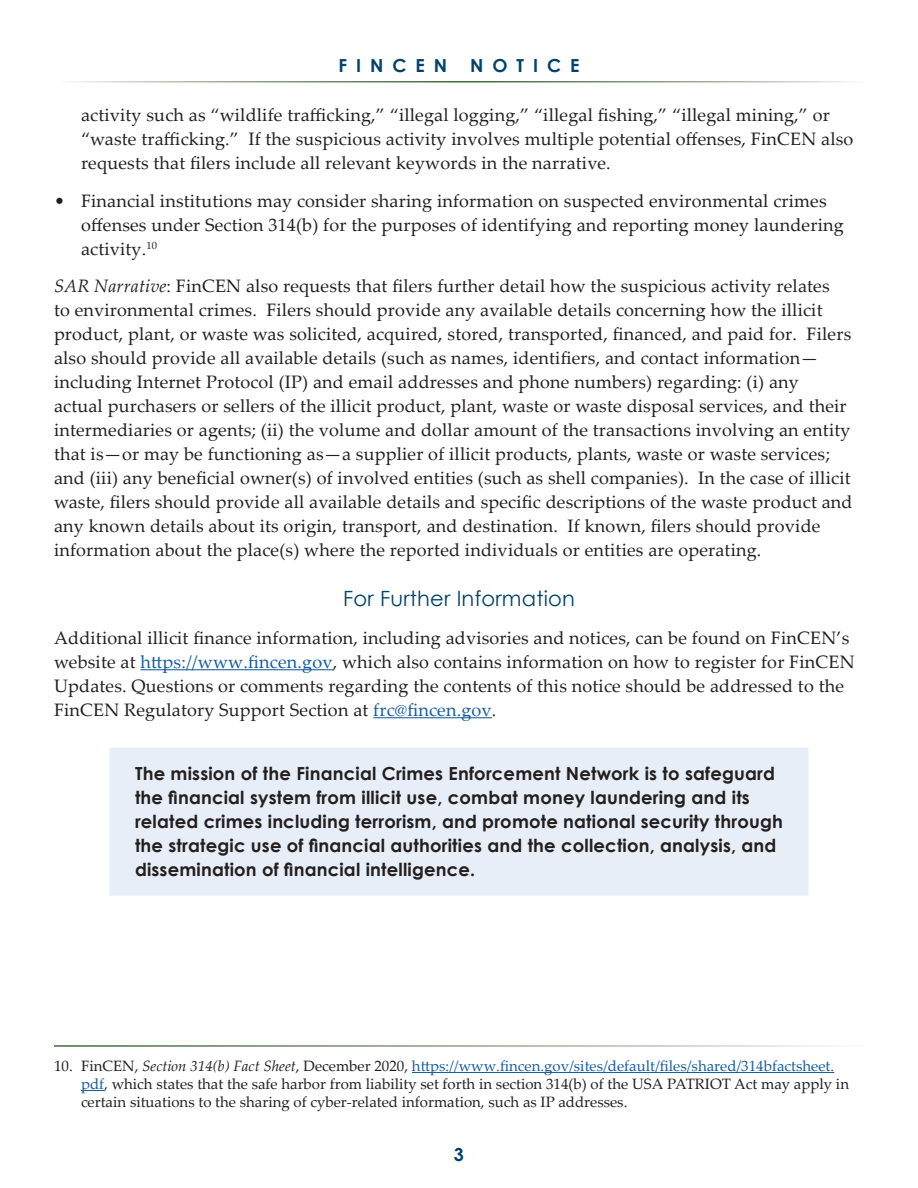
<style>
.page{position:relative;width:918px;height:1188px;background:#fff}
.page>*{position:absolute;margin:0;border:0;box-sizing:border-box;transform-origin:0 0}
.For_Further_Info_no{font:21px "Century Gothic";letter-spacing:.01em;color:#00426b}
.Text{font:18px/24px "Palatino Linotype";letter-spacing:.01em;color:#231f20}
.bullets_blank{font:18px/24px "Palatino Linotype";letter-spacing:.01em;color:#231f20}
.Mission{font:700 18px/24px "Century Gothic";letter-spacing:.01em;color:#231f20}
.t1{font:700 18px "Century Gothic";letter-spacing:.5em;color:#00426b}
.Footnote{font:15px/18px "Palatino Linotype";color:#231f20}
.s1{font-style:italic}
.s2{color:#175d9e}
</style>
<div class="page">
<div style="left:108px;top:746px;width:702px;height:151px;background:#e7eef7;border:2px solid #fff"></div>
<hr style="left:140px;top:669px;width:193px;height:1px;background:#175d9e">
<hr style="left:373px;top:717px;width:119px;height:1px;background:#175d9e">
<hr style="left:412px;top:1072px;width:422px;height:1px;background:#175d9e">
<svg style="left:81px;top:1090px;width:23px;height:1px"></svg>
<p class="t1" style="left:338px;top:52px;width:110px">FINCEN</p>
<p class="t1" style="left:470px;top:52px;width:111px">NOTICE</p>
<p class="bullets_blank" style="left:81px;top:102px;width:774px">activity such as “wildlife trafficking,” “illegal logging,” “illegal fishing,” “illegal mining,” or “waste trafficking.” If the suspicious activity involves multiple potential offenses, FinCEN also requests that filers include all relevant keywords in the narrative.</p>
<p class="bullets_blank" style="left:81px;top:188px;width:764px;text-indent:-27px">• Financial institutions may consider sharing information on suspected environmental crimes offenses under Section 314(b) for the purposes of identifying and reporting money laundering activity.<sup>10</sup></p>
<p class="Text" style="left:54px;top:273px;width:800px"><span class="s1">SAR Narrative</span>: FinCEN also requests that filers further detail how the suspicious activity relates<br>to environmental crimes. Filers should provide any available details concerning how the illicit product, plant, or waste was solicited, acquired, stored, transported, financed, and paid for. Filers also should provide all available details (such as names, identifiers, and contact information— including Internet Protocol (IP) and email addresses and phone numbers) regarding: (i) any<br>actual purchasers or sellers of the illicit product, plant, waste or waste disposal services, and their intermediaries or agents; (ii) the volume and dollar amount of the transactions involving an entity that is—or may be functioning as—a supplier of illicit products, plants, waste or waste services; and (iii) any beneficial owner(s) of involved entities (such as shell companies). In the case of illicit waste, filers should provide all available details and specific descriptions of the waste product and any known details about its origin, transport, and destination. If known, filers should provide information about the place(s) where the reported individuals or entities are operating.</p>
<p class="For_Further_Info_no" style="left:343px;top:584px;width:233px">For Further Information</p>
<p class="Text" style="left:54px;top:625px;width:802px">Additional illicit finance information, including advisories and notices, can be found on FinCEN’s website at <span class="s2">https://www.fincen.gov</span>, which also contains information on how to register for FinCEN Updates. Questions or comments regarding the contents of this notice should be addressed to the FinCEN Regulatory Support Section at <span class="s2">frc@fincen.gov</span>.</p>
<p class="Mission" style="left:135px;top:761px;width:650px">The mission of the Financial Crimes Enforcement Network is to safeguard the financial system from illicit use, combat money laundering and its related crimes including terrorism, and promote national security through the strategic use of financial authorities and the collection, analysis, and dissemination of financial intelligence.</p>
<p class="Footnote" style="left:81px;top:1056px;width:770px;text-indent:-27px">10. FinCEN, <span class="s1">Section 314(b) Fact Sheet</span>, December 2020, <span class="s2">https://www.fincen.gov/sites/default/files/shared/314bfactsheet. pdf</span>, which states that the safe harbor from liability set forth in section 314(b) of the USA PATRIOT Act may apply in certain situations to the sharing of cyber-related information, such as IP addresses.</p>
<p class="t1" style="left:454px;top:1141px;width:12px">3</p>
</div>
